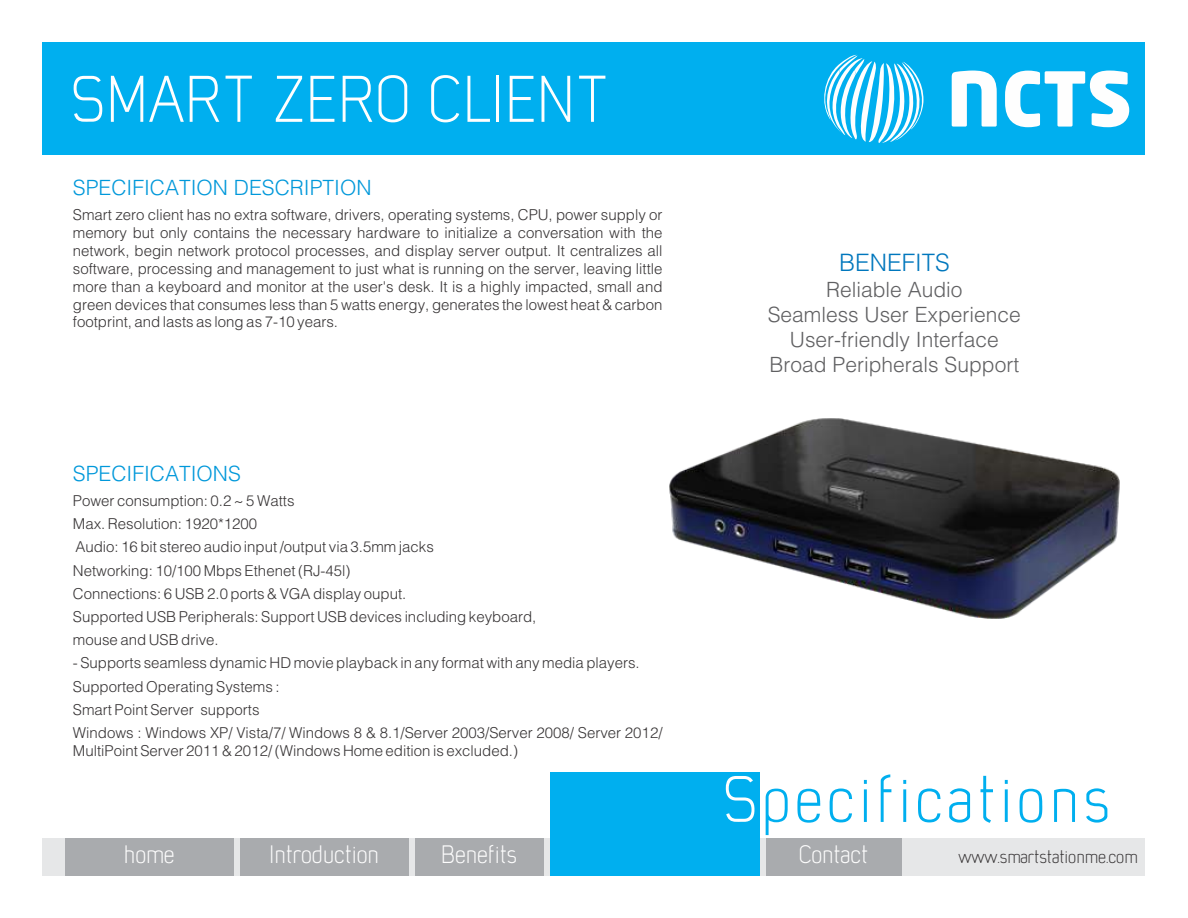
<style>
.page{position:relative;width:1188px;height:918px;background:#fff}
.page>*{position:absolute;margin:0;border:0;box-sizing:border-box;transform-origin:0 0}
.t1{font:300 70.5px "Mister Giacco";color:#fefefe}
.t2{font:300 70.5px "Mister Giacco";letter-spacing:.06em;color:#00afef}
.t3{font:300 27px "Mister Giacco";color:#fefefe}
.t4{font:300 24px "Helv";color:#0077bd}
.t5{font:300 21px/25px "Helv";color:#606062;text-align:center}
.t6{font:300 21px "Helv";color:#0098da}
.t7{font:300 19.5px "Mister Giacco";color:#373435}
.t8{font:300 15px/23.2px "Helv";color:#373435}
.s1{color:#fefefe}
</style>
<div class="page">
<div style="left:43px;top:838px;width:1102px;height:37px;background:#e6e7e8"></div>
<div style="left:43px;top:43px;width:1102px;height:112px;background:#00afef"></div>
<svg style="left:952px;top:71px;width:177px;height:56px"></svg>
<svg style="left:824px;top:55px;width:100px;height:88px"></svg>
<img style="left:669px;top:418px;width:451px;height:201px">
<div style="left:65px;top:838px;width:169px;height:37px;background:#a9abae"></div>
<div style="left:766px;top:838px;width:135px;height:37px;background:#a9abae"></div>
<div style="left:550px;top:772px;width:210px;height:103px;background:#00afef"></div>
<div style="left:240px;top:838px;width:169px;height:37px;background:#a9abae"></div>
<div style="left:415px;top:838px;width:129px;height:37px;background:#a9abae"></div>
<h1 class="t1" style="left:70px;top:60px;width:540px">SMART ZERO CLIENT</h1>
<h3 class="t6" style="left:73px;top:179px;width:300px">SPECIFICATION DESCRIPTION</h3>
<p class="t8" style="left:73px;top:207px;width:591px;line-height:17.9px;text-align:justify">Smart zero client has no extra software, drivers, operating systems, CPU, power supply or memory but only contains the necessary hardware to initialize a conversation with the network, begin network protocol processes, and display server output. It centralizes all software, processing and management to just what is running on the server, leaving little more than a keyboard and monitor at the user's desk. It is a highly impacted, small and green devices that consumes less than 5 watts energy, generates the lowest heat &amp; carbon footprint, and lasts as long as 7-10 years.</p>
<h3 class="t6" style="left:73px;top:464px;width:170px">SPECIFICATIONS</h3>
<p class="t8" style="left:73px;top:490px;width:465px">Power consumption: 0.2 ~ 5 Watts<br>Max. Resolution: 1920*1200<br>Audio: 16 bit stereo audio input /output via 3.5mm jacks<br>Networking: 10/100 Mbps Ethenet (RJ-45l)<br>Connections: 6 USB 2.0 ports &amp; VGA display ouput.<br>Supported USB Peripherals: Support USB devices including keyboard, mouse and USB drive.</p>
<p class="t8" style="left:73px;top:652px;width:591px">- Supports seamless dynamic HD movie playback in any format with any media players.<br>Supported Operating Systems :<br>Smart Point Server supports<br>Windows : Windows XP/ Vista/7/ Windows 8 &amp; 8.1/Server 2003/Server 2008/ Server 2012/</p>
<p class="t8" style="left:73px;top:740px;width:447px">MultiPoint Server 2011 &amp; 2012/ (Windows Home edition is excluded.)</p>
<h3 class="t4" style="left:839px;top:253px;width:112px">BENEFITS</h3>
<h3 class="t5" style="left:768px;top:279px;width:255px">Reliable Audio<br>Seamless User Experience<br>User-friendly Interface<br>Broad Peripherals Support</h3>
<h1 class="t2" style="left:722px;top:760px;width:389px"><span class="s1">S</span>pecifications</h1>
<h2 class="t3" style="left:441px;top:839px;width:77px">Benefits</h2>
<h2 class="t3" style="left:124px;top:839px;width:52px">home</h2>
<h2 class="t3" style="left:269px;top:839px;width:111px">Introduction</h2>
<h2 class="t3" style="left:799px;top:839px;width:71px">Contact</h2>
<h3 class="t7" style="left:959px;top:846px;width:181px">www.smartstationme.com</h3>
</div>
